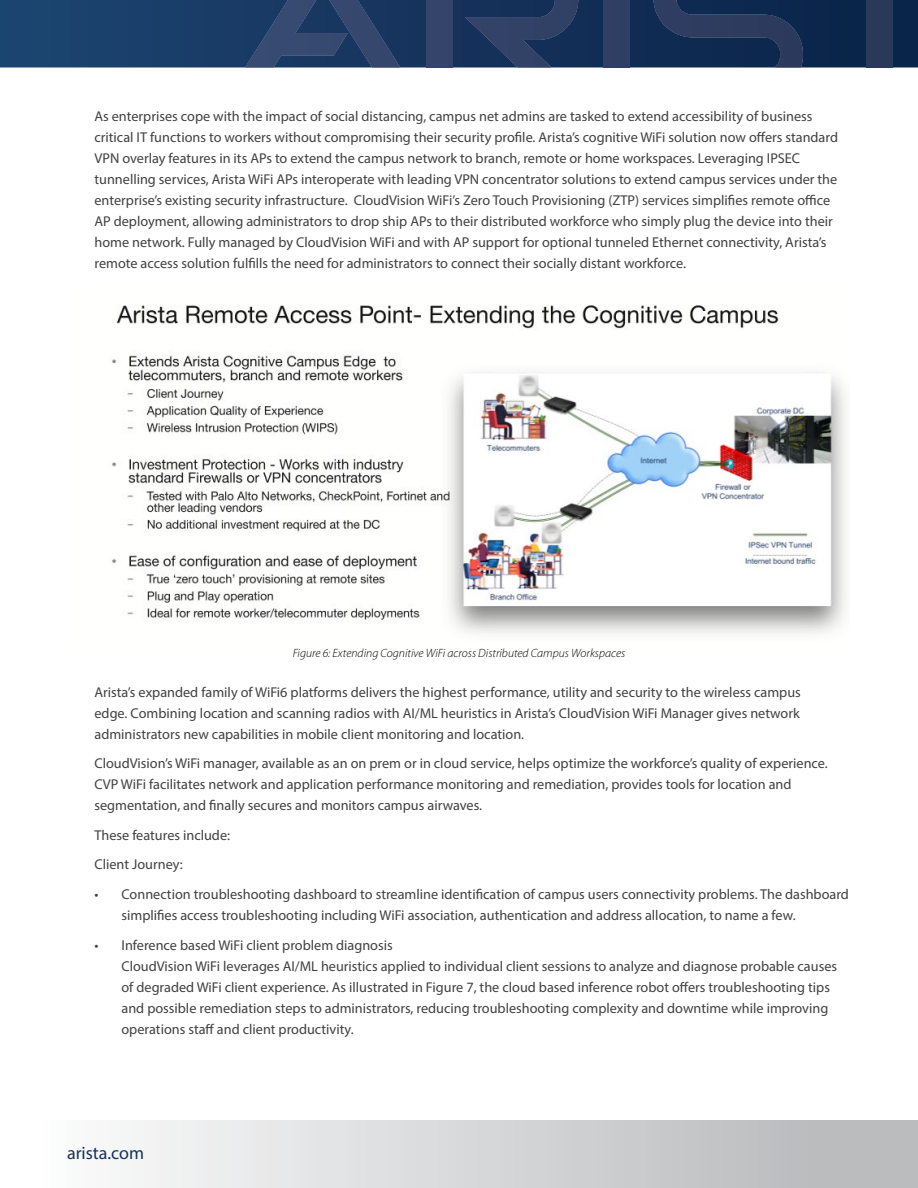
<style>
.page{position:relative;width:918px;height:1188px;background:#fff}
.page>*{position:absolute;margin:0;border:0;box-sizing:border-box;transform-origin:0 0}
.t1{font:18px "Myriad Pro";color:#16325c}
.t2{font:14.25px/21px "Myriad Pro";color:#414042}
.t3{font:italic 300 12px "Myriad Pro";color:#000}
</style>
<div class="page">
<svg style="left:0;top:0;width:918px;height:68px;background:#173861"></svg>
<div style="left:426px;top:0;width:26px;height:68px;background:#34446a"></div>
<svg style="left:465px;top:0;width:113px;height:68px;background:#233960"></svg>
<svg style="left:245px;top:0;width:155px;height:68px;background:#284169"></svg>
<div style="left:604px;top:0;width:26px;height:68px;background:#2f3f63"></div>
<svg style="left:654px;top:0;width:149px;height:68px;background:#1c3257"></svg>
<div style="left:867px;top:0;width:26px;height:68px;background:#2a385a"></div>
<div style="left:0;top:1120px;width:918px;height:68px;background:linear-gradient(to right,#fff,#b3b5b7)"></div>
<img style="left:112px;top:305px;width:735px;height:329px">
<p class="t2" style="left:94px;top:105px;width:745px">As enterprises cope with the impact of social distancing, campus net admins are tasked to extend accessibility of business critical IT functions to workers without compromising their security profile. Arista’s cognitive WiFi solution now offers standard VPN overlay features in its APs to extend the campus network to branch, remote or home workspaces. Leveraging IPSEC tunnelling services, Arista WiFi APs interoperate with leading VPN concentrator solutions to extend campus services under the enterprise’s existing security infrastructure. CloudVision WiFi’s Zero Touch Provisioning (ZTP) services simplifies remote office AP deployment, allowing administrators to drop ship APs to their distributed workforce who simply plug the device into their home network. Fully managed by CloudVision WiFi and with AP support for optional tunneled Ethernet connectivity, Arista’s remote access solution fulfills the need for administrators to connect their socially distant workforce.</p>
<p class="t3" style="left:293px;top:646px;width:334px">Figure 6: Extending Cognitive WiFi across Distributed Campus Workspaces</p>
<p class="t2" style="left:94px;top:681px;width:708px;text-align:justify">Arista’s expanded family of WiFi6 platforms delivers the highest performance, utility and security to the wireless campus edge. Combining location and scanning radios with AI/ML heuristics in Arista’s CloudVision WiFi Manager gives network administrators new capabilities in mobile client monitoring and location.</p>
<p class="t2" style="left:94px;top:753px;width:735px">CloudVision’s WiFi manager, available as an on prem or in cloud service, helps optimize the workforce’s quality of experience.<br>CVP WiFi facilitates network and application performance monitoring and remediation, provides tools for location and segmentation, and finally secures and monitors campus airwaves.</p>
<p class="t2" style="left:94px;top:820px;width:137px;line-height:29.7px">These features include:<br>Client Journey:</p>
<p class="t2" style="left:122px;top:884px;width:729px;text-indent:-27px">• Connection troubleshooting dashboard to streamline identification of campus users connectivity problems. The dashboard simplifies access troubleshooting including WiFi association, authentication and address allocation, to name a few.</p>
<p class="t2" style="left:122px;top:934px;width:717px;text-indent:-27px">• Inference based WiFi client problem diagnosis<br>CloudVision WiFi leverages AI/ML heuristics applied to individual client sessions to analyze and diagnose probable causes of degraded WiFi client experience. As illustrated in Figure 7, the cloud based inference robot offers troubleshooting tips and possible remediation steps to administrators, reducing troubleshooting complexity and downtime while improving operations staff and client productivity.</p>
<p class="t1" style="left:67px;top:1142px;width:79px">arista.com</p>
</div>
